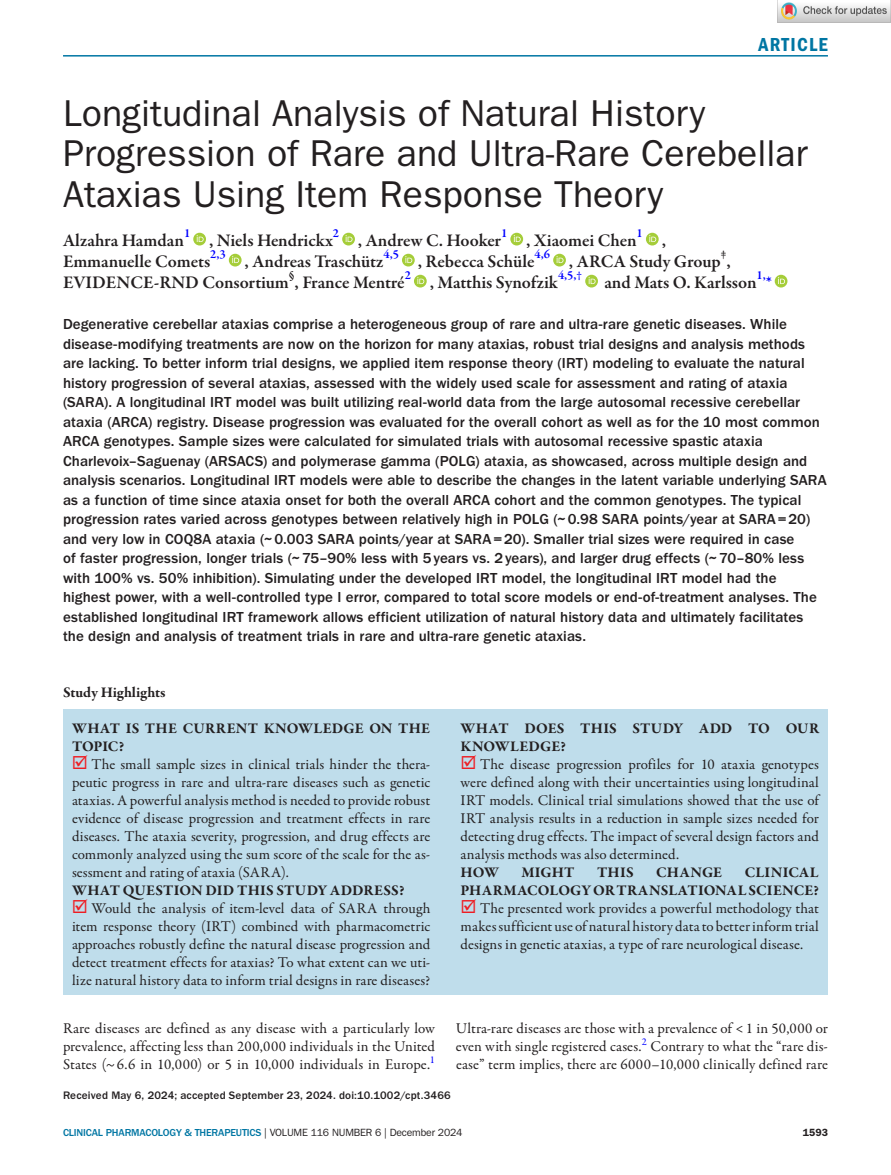
<style>
.page{position:relative;width:891px;height:1175px;background:#fff}
.page>*{position:absolute;margin:0;border:0;box-sizing:border-box;transform-origin:0 0}
.t1{font:37.5px/40.5px "ITC Franklin Gothic Std";color:#231f20}
.t2{font:19.5px "ITC Franklin Gothic Std Dm Cd";letter-spacing:.065em;color:#0076a3}
.t3{font:600 18px/21px "Garamond Premr Pro";letter-spacing:-.005em;color:#231f20}
.t4{font:500 15px/19.5px "ITC Franklin Gothic Std";letter-spacing:.005em;color:#231f20}
.t5{font:15px/18px "Garamond Premr Pro";letter-spacing:.005em;color:#231f20;text-align:justify}
.t6{font:700 15px/18px "Garamond Premr Pro";letter-spacing:.01em;color:#231f20}
.t7{font:500 11.25px "ITC Franklin Gothic Std";letter-spacing:.015em;color:#231f20}
.t8{font:500 10.5px "ITC Franklin Gothic Std";letter-spacing:-.015em;color:#0076a3}
.t9{font:600 10.5px "ITC Franklin Gothic Std";color:#231f20}
.t10{font:10.5px "Garamond Premr Pro";color:#00f}
.s1{color:#00f}
.s2{font-weight:400;color:#231f20}
</style>
<div class="page">
<hr style="left:63px;top:55px;width:765px;height:2px;background:#0076a3">
<svg style="left:193px;top:233px;width:13px;height:12px"></svg>
<svg style="left:197px;top:235px;width:7px;height:7px"></svg>
<svg style="left:342px;top:233px;width:13px;height:12px"></svg>
<svg style="left:346px;top:235px;width:7px;height:7px"></svg>
<svg style="left:510px;top:233px;width:13px;height:12px"></svg>
<svg style="left:514px;top:235px;width:7px;height:7px"></svg>
<div style="left:646px;top:233px;width:13px;height:12px;background:#a5cd39;border-radius:50%"></div>
<svg style="left:649px;top:235px;width:7px;height:7px"></svg>
<div style="left:229px;top:254px;width:13px;height:12px;background:#a5cd39;border-radius:50%"></div>
<svg style="left:232px;top:256px;width:7px;height:7px"></svg>
<svg style="left:402px;top:254px;width:13px;height:12px"></svg>
<svg style="left:405px;top:256px;width:7px;height:7px"></svg>
<svg style="left:553px;top:254px;width:13px;height:12px"></svg>
<svg style="left:557px;top:256px;width:7px;height:7px"></svg>
<div style="left:414px;top:275px;width:13px;height:12px;background:#a5cd39;border-radius:50%"></div>
<svg style="left:417px;top:277px;width:7px;height:7px"></svg>
<svg style="left:585px;top:275px;width:13px;height:12px"></svg>
<svg style="left:589px;top:277px;width:7px;height:7px"></svg>
<div style="left:775px;top:275px;width:12px;height:12px;background:#a5cd39;border-radius:50%"></div>
<svg style="left:778px;top:277px;width:7px;height:7px"></svg>
<div style="left:63px;top:674px;width:765px;height:320px;background:#bfddeb"></div>
<div style="left:51px;top:665px;width:780px;height:43px;background:#fff"></div>
<img style="left:777px;top:0;width:114px;height:22px">
<h2 class="t2" style="left:758px;top:33px;width:71px">ARTICLE</h2>
<h1 class="t1" style="left:63px;top:93px;width:746px">Longitudinal Analysis of Natural History<br>Progression of Rare and Ultra-Rare Cerebellar<br>Ataxias Using Item Response Theory</h1>
<p class="t3" style="left:63px;top:230px;width:710px">Alzahra Hamdan<sup>1</sup> , Niels Hendrickx<sup>2</sup> , Andrew C. Hooker<sup>1</sup> , Xiaomei Chen<sup>1</sup> ,<br>Emmanuelle Comets<sup>2,3</sup> , Andreas Traschütz<sup>4,5</sup> , Rebecca Schüle<sup>4,6</sup> , ARCA Study Group<sup>‡</sup>,<br>EVIDENCE-RND Consortium<sup>§</sup>, France Mentré<sup>2</sup> , Matthis Synofzik<sup>4,5,†</sup> and Mats O. Karlsson<sup>1,</sup><span class="s1">*</span></p>
<p class="t4" style="left:63px;top:315px;width:765px">Degenerative cerebellar ataxias comprise a heterogeneous group of rare and ultra-rare genetic diseases. While disease-modifying treatments are now on the horizon for many ataxias, robust trial designs and analysis methods are lacking. To better inform trial designs, we applied item response theory (IRT) modeling to evaluate the natural history progression of several ataxias, assessed with the widely used scale for assessment and rating of ataxia (SARA). A longitudinal IRT model was built utilizing real-world data from the large autosomal recessive cerebellar ataxia (ARCA) registry. Disease progression was evaluated for the overall cohort as well as for the 10 most common ARCA genotypes. Sample sizes were calculated for simulated trials with autosomal recessive spastic ataxia Charlevoix–Saguenay (ARSACS) and polymerase gamma (POLG) ataxia, as showcased, across multiple design and analysis scenarios. Longitudinal IRT models were able to describe the changes in the latent variable underlying SARA as a function of time since ataxia onset for both the overall ARCA cohort and the common genotypes. The typical progression rates varied across genotypes between relatively high in POLG (~0.98 SARA points/year at SARA=20) and very low in COQ8A ataxia (~0.003 SARA points/year at SARA=20). Smaller trial sizes were required in case<br>of faster progression, longer trials (~75–90% less with 5years vs. 2years), and larger drug effects (~70–80% less with 100% vs. 50% inhibition). Simulating under the developed IRT model, the longitudinal IRT model had the highest power, with a well-controlled type I error, compared to total score models or end-of-treatment analyses. The established longitudinal IRT framework allows efficient utilization of natural history data and ultimately facilitates the design and analysis of treatment trials in rare and ultra-rare genetic ataxias.</p>
<p class="t6" style="left:63px;top:683px;width:104px">Study Highlights</p>
<p class="t6" style="left:72px;top:719px;width:360px">WHAT IS THE CURRENT KNOWLEDGE ON THE<br>TOPIC?</p>
<p class="t5" style="left:72px;top:755px;width:360px;text-indent:19px">The small sample sizes in clinical trials hinder the thera&shy;peutic progress in rare and ultra-rare diseases such as genetic ataxias. A powerful analysis method is needed to provide robust evidence of disease progression and treatment effects in rare diseases. The ataxia severity, progression, and drug effects are commonly analyzed using the sum score of the scale for the as&shy;sessment and rating of ataxia (SARA).</p>
<p class="t6" style="left:72px;top:881px;width:334px">WHAT QUESTION DID THIS STUDY ADDRESS?</p>
<p class="t5" style="left:72px;top:899px;width:360px;text-indent:19px">Would the analysis of item-level data of SARA through item response theory (IRT) combined with pharmacometric approaches robustly define the natural disease progression and detect treatment effects for ataxias? To what extent can we uti&shy;lize natural history data to inform trial designs in rare diseases?</p>
<p class="t6" style="left:461px;top:719px;width:360px">WHAT DOES THIS STUDY ADD TO OUR<br>KNOWLEDGE?</p>
<p class="t5" style="left:461px;top:755px;width:360px;text-indent:20px">The disease progression profiles for 10 ataxia genotypes were defined along with their uncertainties using longitudinal IRT models. Clinical trial simulations showed that the use of IRT analysis results in a reduction in sample sizes needed for detecting drug effects. The impact of several design factors and analysis methods was also determined.</p>
<p class="t6" style="left:461px;top:863px;width:40px">HOW</p>
<p class="t6" style="left:521px;top:863px;width:55px">MIGHT</p>
<p class="t6" style="left:597px;top:863px;width:38px">THIS</p>
<p class="t6" style="left:656px;top:863px;width:67px">CHANGE</p>
<p class="t6" style="left:461px;top:863px;width:360px;text-align:right">CLINICAL<br>PHARMACOLOGY OR TRANSLATIONAL SCIENCE?</p>
<p class="t5" style="left:461px;top:899px;width:360px;text-indent:20px">The presented work provides a powerful methodology that makes sufficient use of natural history data to better inform trial designs in genetic ataxias, a type of rare neurological disease.</p>
<p class="t5" style="left:63px;top:1019px;width:374px">Rare diseases are defined as any disease with a particularly low prevalence, affecting less than 200,000 individuals in the United States (~6.6 in 10,000) or 5 in 10,000 individuals in Europe.<sup>1</sup></p>
<p class="t5" style="left:456px;top:1019px;width:373px">Ultra-rare diseases are those with a prevalence of &lt;1 in 50,000 or even with single registered cases.</p>
<p class="t10" style="left:642px;top:1034px;width:7px">2</p>
<p class="t5" style="left:456px;top:1037px;width:373px;text-align:right">Contrary to what the “rare dis-<br>ease” term implies, there are 6000–10,000 clinically defined rare</p>
<p class="t7" style="left:63px;top:1088px;width:389px">Received May 6, 2024; accepted September 23, 2024. doi:10.1002/cpt.3466</p>
<p class="t8" style="left:63px;top:1126px;width:401px">CLINICAL PHARMACOLOGY &amp; THERAPEUTICS <span class="s2">| VOLUME 116 NUMBER 6 | December 2024</span></p>
<p class="t9" style="left:803px;top:1125px;width:27px">1593</p>
</div>
